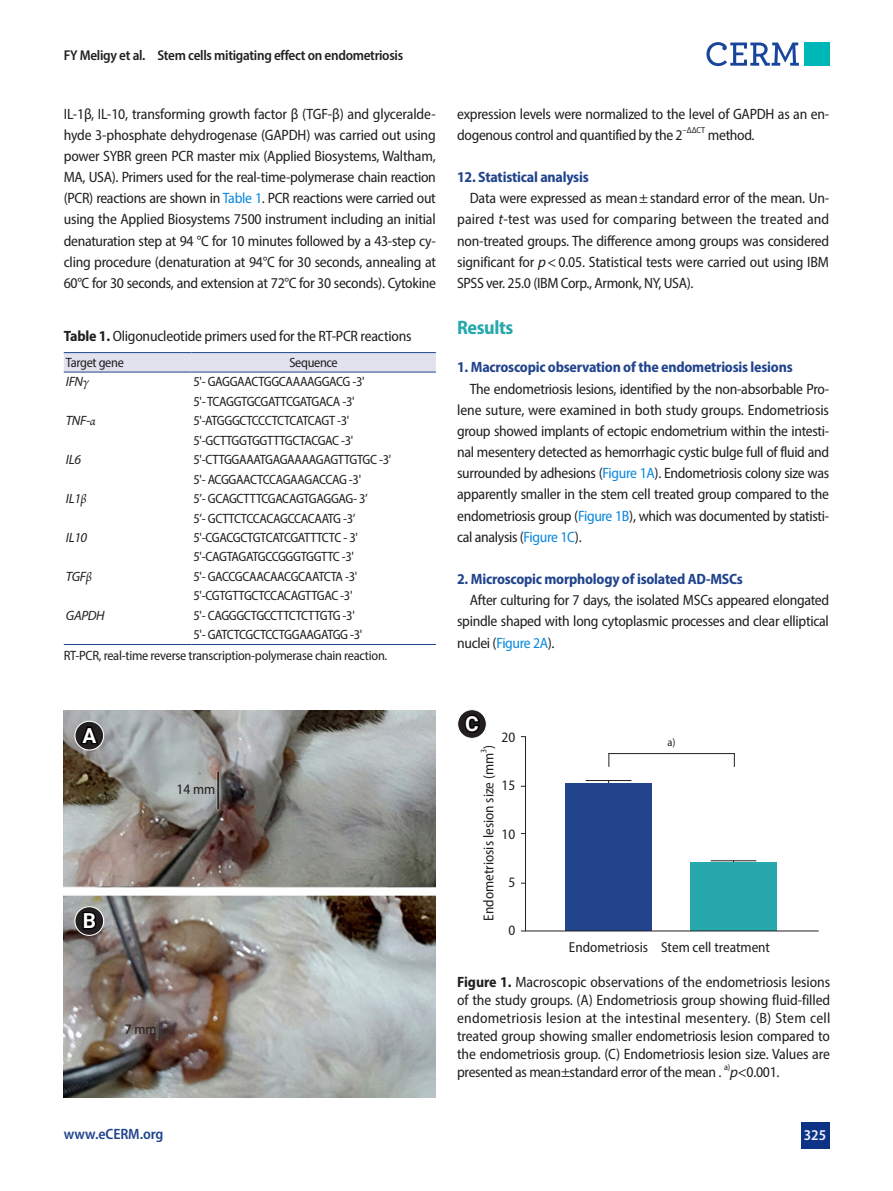
<style>
.page{position:relative;width:893px;height:1191px;background:#fff}
.page>*{position:absolute;margin:0;border:0;box-sizing:border-box;transform-origin:0 0}
.t1{font:700 20.7px "Roboto";color:#fff}
.body-title{font:700 semi-condensed 19.5px "Myriad Pro";letter-spacing:-.02em;color:#26a8ac}
.body{font:semi-condensed 15px/21.1px "Myriad Pro";letter-spacing:-.02em;color:#231f20;text-align:justify}
.fig-caption{font:semi-condensed 15px/18px "Myriad Pro";letter-spacing:-.02em;color:#231f20;text-align:justify}
.body-sub-title{font:700 semi-condensed 15px "Myriad Pro";letter-spacing:-.015em;color:#21448d}
.table-caption{font:semi-condensed 15px "Myriad Pro";letter-spacing:-.015em;color:#231f20}
.t2{font:600 semi-condensed 15px "Myriad Pro";letter-spacing:-.005em;color:#21448d}
.t3{font:600 semi-condensed 15px "Myriad Pro";color:#edf3f9}
.t4{font:semi-condensed 14.4px "Myriad Pro";color:#231f20}
.t5{font:600 semi-condensed 14.25px "Myriad Pro";letter-spacing:-.02em;color:#231f20}
.tbody{font:semi-condensed 13.5px "Myriad Pro";letter-spacing:-.025em;color:#231f20}
.table-wrap-foot{font:semi-condensed 13.5px "Myriad Pro";letter-spacing:-.02em;color:#231f20}
.tbody-2{font:italic 13.5px "Myriad Pro";letter-spacing:-.025em;color:#231f20}
.tbody-3{font:semi-condensed 13.5px "Myriad Pro";letter-spacing:-.045em;color:#231f20}
.t6{font:semi-condensed 11.25px "Myriad Pro";color:#231f20}
.body-2{font:semi-condensed 8.7px "Myriad Pro";color:#231f20}
.fig-caption-2{font:semi-condensed 8.7px "Myriad Pro";color:#231f20}
.t7{font:semi-condensed 8.4px "Myriad Pro";color:#231f20}
.s1{color:#0b88de}
.s2{font-weight:700}
.s3{font-family:"Arno Pro"}
.s4{font-style:italic;font-stretch:normal}
</style>
<div class="page">
<img style="left:64px;top:710px;width:372px;height:387px">
<svg style="left:64px;top:353px;width:372px;height:19px;background:#dbddeb"></svg>
<hr style="left:64px;top:644px;width:127px;height:1px;background:#21448d">
<hr style="left:191px;top:644px;width:245px;height:1px;background:#21448d">
<hr style="left:64px;top:352px;width:127px;height:1px;background:#21448d">
<hr style="left:191px;top:352px;width:245px;height:1px;background:#21448d">
<hr style="left:64px;top:372px;width:127px;height:1px;background:#21448d">
<hr style="left:191px;top:372px;width:245px;height:1px;background:#21448d">
<svg style="left:525px;top:736px;width:294px;height:195px"></svg>
<svg style="left:458px;top:709px;width:28px;height:29px"></svg>
<div style="left:457px;top:709px;width:30px;height:30px;border:1px solid #fff;border-radius:50%"></div>
<svg style="left:462px;top:712px;width:20px;height:23px"></svg>
<svg style="left:75px;top:721px;width:29px;height:29px"></svg>
<div style="left:74px;top:721px;width:30px;height:29px;border:1px solid #fff;border-radius:50%"></div>
<svg style="left:78px;top:725px;width:23px;height:21px"></svg>
<svg style="left:75px;top:906px;width:29px;height:29px"></svg>
<div style="left:74px;top:906px;width:30px;height:30px;border:1px solid #fff;border-radius:50%"></div>
<svg style="left:81px;top:909px;width:18px;height:22px"></svg>
<div style="left:801px;top:1122px;width:28px;height:27px;background:#0d3387"></div>
<div style="left:804px;top:42px;width:26px;height:24px;background:#00b7b8"></div>
<svg style="left:706px;top:42px;width:93px;height:24px"></svg>
<p class="t5" style="left:64px;top:46px;width:341px">FY Meligy et al. Stem cells mitigating effect on endometriosis</p>
<p class="body" style="left:64px;top:103px;width:374px">IL-1β, IL-10, transforming growth factor β (TGF-β) and glyceralde&shy;hyde 3-phosphate dehydrogenase (GAPDH) was carried out using power SYBR green PCR master mix (Applied Biosystems, Waltham, MA, USA). Primers used for the real-time-polymerase chain reaction (PCR) reactions are shown in <span class="s1">Table 1</span>. PCR reactions were carried out using the Applied Biosystems 7500 instrument including an initial denaturation step at 94 °C for 10 minutes followed by a 43-step cy&shy;cling procedure (denaturation at 94°C for 30 seconds, annealing at 60°C for 30 seconds, and extension at 72°C for 30 seconds). Cytokine</p>
<p class="table-caption" style="left:64px;top:327px;width:349px"><span class="s2">Table 1.</span> Oligonucleotide primers used for the RT-PCR reactions</p>
<p class="tbody" style="left:66px;top:354px;width:60px">Target gene</p>
<p class="tbody" style="left:289px;top:354px;width:50px">Sequence</p>
<p class="tbody-2" style="left:66px;top:373px;width:24px">IFN<span class="s3">γ</span></p>
<p class="tbody" style="left:193px;top:373px;width:173px">5'- GAGGAACTGGCAAAAGGACG -3'</p>
<p class="tbody" style="left:193px;top:393px;width:163px">5'- TCAGGTGCGATTCGATGACA -3'</p>
<p class="tbody-2" style="left:66px;top:412px;width:31px">TNF-<span class="s3">α</span></p>
<p class="tbody" style="left:193px;top:412px;width:157px">5'-ATGGGCTCCCTCTCATCAGT -3'</p>
<p class="tbody" style="left:193px;top:432px;width:161px">5'-GCTTGGTGGTTTGCTACGAC -3'</p>
<p class="tbody-2" style="left:66px;top:451px;width:17px">IL6</p>
<p class="tbody" style="left:193px;top:451px;width:199px">5'-CTTGGAAATGAGAAAAGAGTTGTGC -3'</p>
<p class="tbody" style="left:193px;top:471px;width:169px">5'- ACGGAACTCCAGAAGACCAG -3'</p>
<p class="tbody-2" style="left:66px;top:490px;width:23px">IL1<span class="s3">β</span></p>
<p class="tbody" style="left:193px;top:490px;width:176px">5’- GCAGCTTTCGACAGTGAGGAG- 3’</p>
<p class="tbody" style="left:193px;top:510px;width:164px">5’- GCTTCTCCACAGCCACAATG -3’</p>
<p class="tbody-2" style="left:66px;top:529px;width:23px">IL10</p>
<p class="tbody-3" style="left:193px;top:529px;width:166px">5'-CGACGCTGTCATCGATTTCTC - 3'</p>
<p class="tbody" style="left:193px;top:548px;width:162px">5'-CAGTAGATGCCGGGTGGTTC -3'</p>
<p class="tbody-2" style="left:66px;top:568px;width:28px">TGF<span class="s3">β</span></p>
<p class="tbody" style="left:193px;top:568px;width:165px">5'- GACCGCAACAACGCAATCTA -3'</p>
<p class="tbody" style="left:193px;top:587px;width:161px">5'-CGTGTTGCTCCACAGTTGAC -3'</p>
<p class="tbody-2" style="left:66px;top:607px;width:40px">GAPDH</p>
<p class="tbody" style="left:193px;top:607px;width:163px">5'- CAGGGCTGCCTTCTCTTGTG -3'</p>
<p class="tbody" style="left:193px;top:626px;width:170px">5'- GATCTCGCTCCTGGAAGATGG -3'</p>
<p class="table-wrap-foot" style="left:64px;top:647px;width:325px">RT-PCR, real-time reverse transcription-polymerase chain reaction.</p>
<p class="t1" style="left:82px;top:721px;width:15px">A</p>
<p class="t4" style="left:176px;top:780px;width:40px">14 mm</p>
<p class="t1" style="left:83px;top:906px;width:15px">B</p>
<p class="t4" style="left:125px;top:1020px;width:34px">7 mm</p>
<p class="body" style="left:457px;top:103px;width:374px">expression levels were normalized to the level of GAPDH as an en&shy;dogenous control and quantified by the 2</p>
<p class="body-2" style="left:682px;top:124px;width:24px">–ΔΔCT</p>
<p class="body" style="left:708px;top:124px;width:48px">method.</p>
<p class="body-sub-title" style="left:457px;top:167px;width:133px">12. Statistical analysis</p>
<p class="body" style="left:457px;top:187px;width:374px;text-indent:13px">Data were expressed as mean ± standard error of the mean. Un&shy;paired <span class="s4">t</span>-test was used for comparing between the treated and non-treated groups. The difference among groups was considered significant for <span class="s4">p</span>&lt; 0.05. Statistical tests were carried out using IBM SPSS ver. 25.0 (IBM Corp., Armonk, NY, USA).</p>
<p class="body-title" style="left:457px;top:315px;width:58px">Results</p>
<p class="body-sub-title" style="left:457px;top:358px;width:337px">1. Macroscopic observation of the endometriosis lesions</p>
<p class="body" style="left:457px;top:378px;width:374px;text-indent:13px">The endometriosis lesions, identified by the non-absorbable Pro&shy;lene suture, were examined in both study groups. Endometriosis group showed implants of ectopic endometrium within the intesti&shy;nal mesentery detected as hemorrhagic cystic bulge full of fluid and surrounded by adhesions (<span class="s1">Figure 1A</span>). Endometriosis colony size was apparently smaller in the stem cell treated group compared to the endometriosis group (<span class="s1">Figure 1B</span>), which was documented by statisti&shy;cal analysis (<span class="s1">Figure 1C</span>).</p>
<p class="body-sub-title" style="left:457px;top:569px;width:287px">2. Microscopic morphology of isolated AD-MSCs</p>
<p class="body" style="left:457px;top:589px;width:374px;text-indent:13px">After culturing for 7 days, the isolated MSCs appeared elongated spindle shaped with long cytoplasmic processes and clear elliptical nuclei (<span class="s1">Figure 2A</span>).</p>
<p class="t1" style="left:465px;top:709px;width:15px">C</p>
<p class="t4" style="left:502px;top:728px;width:15px">20</p>
<p class="t4" style="left:502px;top:776px;width:15px">15</p>
<p class="t4" style="left:502px;top:825px;width:15px">10</p>
<p class="t4" style="left:508px;top:873px;width:8px">5</p>
<p class="t4" style="left:508px;top:921px;width:8px">0</p>
<p class="t4" style="left:480px;top:920px;width:177px;rotate:-90deg">Endometriosis lesion size (mm )</p>
<p class="t7" style="left:479px;top:753px;width:6px;rotate:-90deg">3</p>
<p class="t6" style="left:667px;top:735px;width:10px">a)</p>
<p class="t4" style="left:569px;top:938px;width:81px">Endometriosis</p>
<p class="t4" style="left:661px;top:938px;width:110px">Stem cell treatment</p>
<p class="fig-caption" style="left:457px;top:972px;width:375px"><span class="s2">Figure 1.</span> Macroscopic observations of the endometriosis lesions of the study groups. (A) Endometriosis group showing fluid-filled endometriosis lesion at the intestinal mesentery. (B) Stem cell treated group showing smaller endometriosis lesion compared to the endometriosis group. (C) Endometriosis lesion size. Values are presented as mean±standard error of the mean .</p>
<p class="fig-caption-2" style="left:724px;top:1061px;width:8px">a)</p>
<p class="fig-caption" style="left:730px;top:1062px;width:51px"><span class="s4">p</span>&lt;0.001.</p>
<p class="t2" style="left:64px;top:1124px;width:101px">www.eCERM.org</p>
<p class="t3" style="left:804px;top:1125px;width:24px">325</p>
</div>
